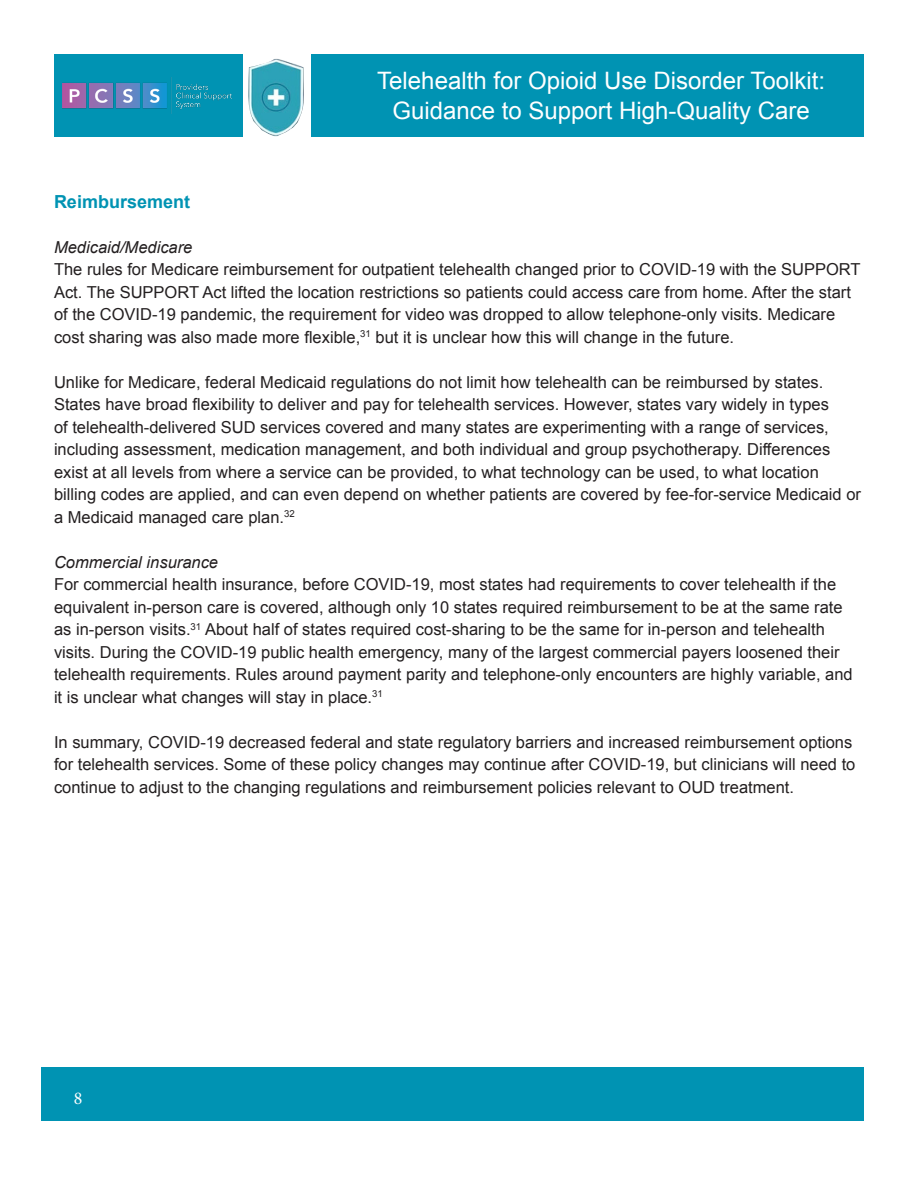
<style>
.page{position:relative;width:918px;height:1188px;background:#fff}
.page>*{position:absolute;margin:0;border:0;box-sizing:border-box;transform-origin:0 0}
.t1{font:24px/30px "Arial";color:#fff;text-align:center}
.t2{font:700 18px "Arial";color:#0093b3}
.t3{font:18px "Minion Pro";color:#fff}
.t4{font:16.5px/22.5px "Arial";color:#231f20}
.t5{font:italic 16.5px "Arial";color:#231f20}
</style>
<div class="page">
<div style="left:41px;top:1067px;width:823px;height:54px;background:#0093b3"></div>
<div style="left:311px;top:54px;width:553px;height:83px;background:#0093b3"></div>
<div style="left:54px;top:54px;width:189px;height:83px;background:#0093b3"></div>
<img style="left:62px;top:78px;width:170px;height:35px">
<img style="left:248px;top:59px;width:56px;height:77px">
<h1 class="t1" style="left:377px;top:66px;width:449px">Telehealth for Opioid Use Disorder Toolkit:<br>Guidance to Support High-Quality Care</h1>
<p class="t2" style="left:54px;top:189px;width:138px">Reimbursement</p>
<p class="t5" style="left:54px;top:236px;width:140px">Medicaid/Medicare</p>
<p class="t4" style="left:54px;top:258px;width:808px">The rules for Medicare reimbursement for outpatient telehealth changed prior to COVID-19 with the SUPPORT Act. The SUPPORT Act lifted the location restrictions so patients could access care from home. After the start of the COVID-19 pandemic, the requirement for video was dropped to allow telephone-only visits. Medicare cost sharing was also made more flexible,<sup>31</sup> but it is unclear how this will change in the future.</p>
<p class="t4" style="left:54px;top:371px;width:809px">Unlike for Medicare, federal Medicaid regulations do not limit how telehealth can be reimbursed by states.<br>States have broad flexibility to deliver and pay for telehealth services. However, states vary widely in types<br>of telehealth-delivered SUD services covered and many states are experimenting with a range of services, including assessment, medication management, and both individual and group psychotherapy. Differences exist at all levels from where a service can be provided, to what technology can be used, to what location billing codes are applied, and can even depend on whether patients are covered by fee-for-service Medicaid or a Medicaid managed care plan.<sup>32</sup></p>
<p class="t5" style="left:54px;top:551px;width:166px">Commercial insurance</p>
<p class="t4" style="left:54px;top:573px;width:800px">For commercial health insurance, before COVID-19, most states had requirements to cover telehealth if the equivalent in-person care is covered, although only 10 states required reimbursement to be at the same rate as in-person visits.<sup>31</sup> About half of states required cost-sharing to be the same for in-person and telehealth visits. During the COVID-19 public health emergency, many of the largest commercial payers loosened their telehealth requirements. Rules around payment parity and telephone-only encounters are highly variable, and it is unclear what changes will stay in place.<sup>31</sup></p>
<p class="t4" style="left:54px;top:731px;width:803px">In summary, COVID-19 decreased federal and state regulatory barriers and increased reimbursement options for telehealth services. Some of these policy changes may continue after COVID-19, but clinicians will need to continue to adjust to the changing regulations and reimbursement policies relevant to OUD treatment.</p>
<p class="t3" style="left:74px;top:1086px;width:10px">8</p>
</div>
